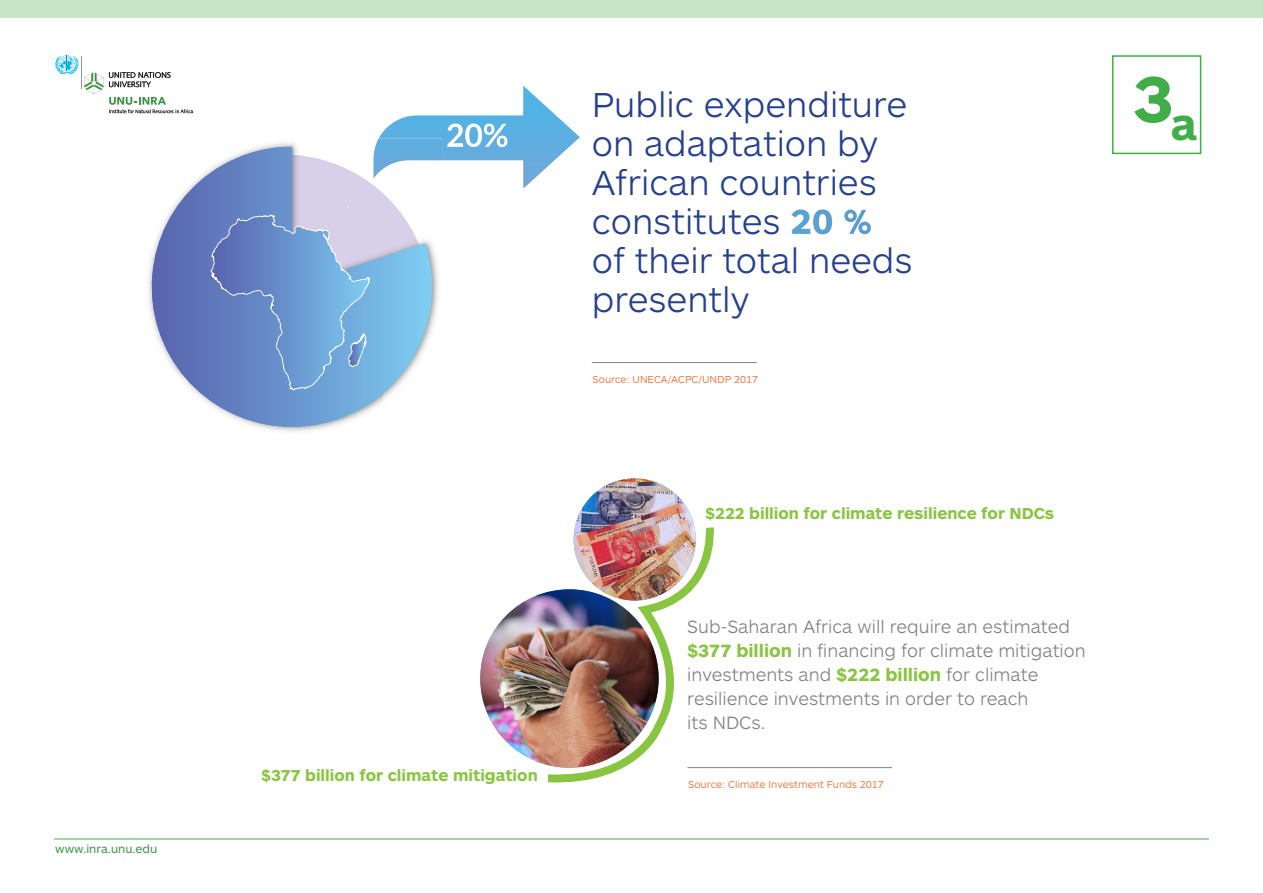
<style>
.page{position:relative;width:1263px;height:893px;background:#fff}
.page>*{position:absolute;margin:0;border:0;box-sizing:border-box;transform-origin:0 0}
.t1{font:700 67.5px "ARS Maquette Pro";color:#41ad49}
.t2{font:300 36px/39px "ARS Maquette Pro";color:#25408f}
.t3{font:300 18.45px/24px "ARS Maquette Pro";color:#808285}
.t4{font:700 16.5px "ARS Maquette Pro";color:#88c540}
.t5{font:12px "ARS Maquette Pro";color:#3e9645}
.t6{font:300 10.5px "ARS Maquette Pro";color:#f26522}
.s1{font-weight:700;color:#fff}
.s2{font-weight:700;color:#88c540}
</style>
<div class="page">
<div style="left:0;top:0;width:1263px;height:17px;background:#c8e5c8"></div>
<hr style="left:54px;top:839px;width:1155px;height:1px;background:#41ad49">
<svg style="left:55px;top:55px;width:138px;height:58px"></svg>
<svg style="left:148px;top:169px;width:246px;height:263px"></svg>
<svg style="left:210px;top:86px;width:370px;height:304px"></svg>
<hr style="left:592px;top:362px;width:165px;height:1px;background:#808285">
<hr style="left:687px;top:767px;width:205px;height:1px;background:#808285">
<img style="left:480px;top:589px;width:179px;height:179px;border-radius:89px">
<img style="left:574px;top:478px;width:122px;height:122px;border-radius:61px">
<img style="left:540px;top:520px;width:178px;height:263px">
<div style="left:1112px;top:55px;width:89px;height:99px;border:2px solid #41ad49"></div>
<p class="t5" style="left:55px;top:841px;width:104px">www.inra.unu.edu</p>
<p class="t4" style="left:261px;top:765px;width:278px">$377 billion for climate mitigation</p>
<h2 class="t2" style="left:592px;top:83px;width:322px">Public expenditure on adaptation by<br>African countries constitutes <span class="s1">20 % </span>of their total needs presently</h2>
<p class="t6" style="left:593px;top:373px;width:167px">Source: UNECA/ACPC/UNDP 2017</p>
<p class="t4" style="left:705px;top:502px;width:350px">$222 billion for climate resilience for NDCs</p>
<p class="t3" style="left:687px;top:614px;width:400px">Sub-Saharan Africa will require an estimated <span class="s2">$377 billion</span> in financing for climate mitigation investments and <span class="s2">$222 billion</span> for climate resilience investments in order to reach<br>its NDCs.</p>
<p class="t6" style="left:688px;top:778px;width:197px">Source: Climate Investment Funds 2017</p>
<h1 class="t1" style="left:1133px;top:55px;width:66px">3 <sub>a</sub></h1>
</div>
